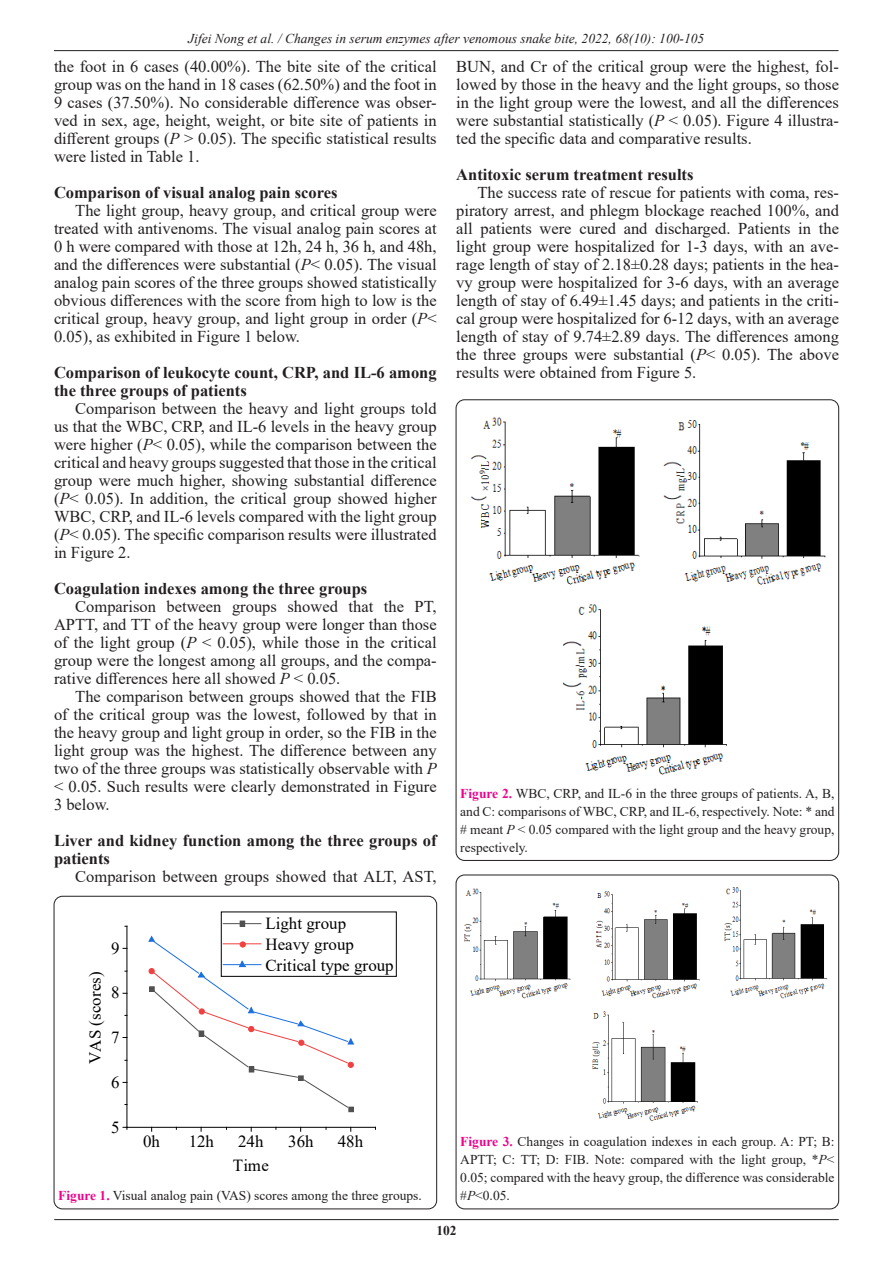
<style>
.page{position:relative;width:893px;height:1263px;background:#fff}
.page>*{position:absolute;margin:0;border:0;box-sizing:border-box;transform-origin:0 0}
.t1{font:16.95px/20.9px "Times New Roman";color:#000}
.t2{font:16.5px/18px "Times New Roman";color:#231f20;text-align:justify}
.t3{font:700 16.5px/18px "Times New Roman";color:#231f20}
.t4{font:13.5px/18px "Times New Roman";color:#231f20;text-align:justify}
.t5{font:italic 13.5px "Times New Roman";color:#231f20}
.t6{font:700 13.5px "Times New Roman";color:#231f20}
.s1{font-style:italic}
.s2{font-weight:700;color:#ed028c}
</style>
<div class="page">
<hr style="left:54px;top:50px;width:784px;height:1px;background:#231f20">
<hr style="left:54px;top:1219px;width:785px;height:1px;background:#231f20">
<div style="left:456px;top:875px;width:383px;height:334px;border:1px solid #231f20;border-radius:9px"></div>
<img style="left:470px;top:417px;width:356px;height:358px">
<div style="left:54px;top:896px;width:383px;height:313px;border:1px solid #231f20;border-radius:9px"></div>
<hr style="left:127px;top:1127px;width:248px;height:1px;background:#000">
<hr style="left:127px;top:926px;width:1px;height:201px;background:#000">
<svg style="left:223px;top:921px;width:38px;height:5px"></svg>
<svg style="left:148px;top:936px;width:206px;height:176px"></svg>
<img style="left:463px;top:887px;width:365px;height:235px">
<p class="t5" style="left:188px;top:29px;width:517px">Jifei Nong et al. / Changes in serum enzymes after venomous snake bite, 2022, 68(10): 100-105</p>
<p class="t2" style="left:456px;top:57px;width:384px">BUN, and Cr of the critical group were the highest, fol&shy;lowed by those in the heavy and the light groups, so those in the light group were the lowest, and all the differences were substantial statistically (<span class="s1">P</span> &lt; 0.05). Figure 4 illustra&shy;ted the specific data and comparative results.</p>
<p class="t3" style="left:456px;top:165px;width:239px">Antitoxic serum treatment results</p>
<p class="t2" style="left:456px;top:183px;width:384px;text-indent:21px">The success rate of rescue for patients with coma, res&shy;piratory arrest, and phlegm blockage reached 100%, and all patients were cured and discharged. Patients in the light group were hospitalized for 1-3 days, with an ave&shy;rage length of stay of 2.18±0.28 days; patients in the hea&shy;vy group were hospitalized for 3-6 days, with an average length of stay of 6.49±1.45 days; and patients in the criti&shy;cal group were hospitalized for 6-12 days, with an average length of stay of 9.74±2.89 days. The differences among the three groups were substantial (<span class="s1">P</span>&lt; 0.05). The above results were obtained from Figure 5.</p>
<p class="t2" style="left:54px;top:57px;width:384px">the foot in 6 cases (40.00%). The bite site of the critical group was on the hand in 18 cases (62.50%) and the foot in 9 cases (37.50%). No considerable difference was obser&shy;ved in sex, age, height, weight, or bite site of patients in different groups (<span class="s1">P</span> &gt; 0.05). The specific statistical results were listed in Table 1.</p>
<p class="t3" style="left:54px;top:183px;width:285px">Comparison of visual analog pain scores</p>
<p class="t2" style="left:54px;top:201px;width:384px;text-indent:21px">The light group, heavy group, and critical group were treated with antivenoms. The visual analog pain scores at 0 h were compared with those at 12h, 24 h, 36 h, and 48h, and the differences were substantial (<span class="s1">P</span>&lt; 0.05). The visual analog pain scores of the three groups showed statistically obvious differences with the score from high to low is the critical group, heavy group, and light group in order (<span class="s1">P</span>&lt; 0.05), as exhibited in Figure 1 below.</p>
<p class="t3" style="left:54px;top:363px;width:384px">Comparison of leukocyte count, CRP, and IL-6 among the three groups of patients</p>
<p class="t2" style="left:54px;top:399px;width:384px;text-indent:21px">Comparison between the heavy and light groups told us that the WBC, CRP, and IL-6 levels in the heavy group were higher (<span class="s1">P</span>&lt; 0.05), while the comparison between the critical and heavy groups suggested that those in the critical group were much higher, showing substantial difference (<span class="s1">P</span>&lt; 0.05). In addition, the critical group showed higher WBC, CRP, and IL-6 levels compared with the light group (<span class="s1">P</span>&lt; 0.05). The specific comparison results were illustrated in Figure 2.</p>
<p class="t3" style="left:54px;top:579px;width:315px">Coagulation indexes among the three groups</p>
<p class="t2" style="left:54px;top:597px;width:384px;text-indent:21px">Comparison between groups showed that the PT, APTT, and TT of the heavy group were longer than those of the light group (<span class="s1">P</span> &lt; 0.05), while those in the critical group were the longest among all groups, and the compa&shy;rative differences here all showed <span class="s1">P</span> &lt; 0.05.</p>
<p class="t2" style="left:54px;top:687px;width:384px;text-indent:21px">The comparison between groups showed that the FIB of the critical group was the lowest, followed by that in the heavy group and light group in order, so the FIB in the light group was the highest. The difference between any two of the three groups was statistically observable with <span class="s1">P </span>&lt; 0.05. Such results were clearly demonstrated in Figure 3 below.</p>
<p class="t3" style="left:54px;top:831px;width:384px">Liver and kidney function among the three groups of patients</p>
<p class="t2" style="left:75px;top:867px;width:363px">Comparison between groups showed that ALT, AST,</p>
<p class="t4" style="left:460px;top:784px;width:376px"><span class="s2">Figure 2.</span> WBC, CRP, and IL-6 in the three groups of patients. A, B, and C: comparisons of WBC, CRP, and IL-6, respectively. Note: * and # meant <span class="s1">P</span> &lt; 0.05 compared with the light group and the heavy group, respectively.</p>
<p class="t1" style="left:111px;top:937px;width:10px">9</p>
<p class="t1" style="left:84px;top:1063px;width:94px;rotate:-90deg">VAS (scores)</p>
<p class="t1" style="left:111px;top:982px;width:10px">8</p>
<p class="t1" style="left:111px;top:1026px;width:10px">7</p>
<p class="t1" style="left:111px;top:1071px;width:10px">6</p>
<p class="t1" style="left:111px;top:1116px;width:10px">5</p>
<p class="t1" style="left:266px;top:912px;width:130px">Light group<br>Heavy group<br>Critical type group</p>
<p class="t1" style="left:143px;top:1130px;width:18px">0h</p>
<p class="t1" style="left:189px;top:1130px;width:27px">12h</p>
<p class="t1" style="left:238px;top:1130px;width:27px">24h</p>
<p class="t1" style="left:288px;top:1130px;width:27px">36h</p>
<p class="t1" style="left:338px;top:1130px;width:27px">48h</p>
<p class="t1" style="left:233px;top:1154px;width:38px">Time</p>
<p class="t4" style="left:460px;top:1132px;width:376px"><span class="s2">Figure 3.</span> Changes in coagulation indexes in each group. A: PT; B:<br>APTT; C: TT; D: FIB. Note: compared with the light group, *<span class="s1">P</span>&lt; 0.05; compared with the heavy group, the difference was considerable</p>
<p class="t4" style="left:58px;top:1186px;width:365px"><span class="s2">Figure 1.</span> Visual analog pain (VAS) scores among the three groups.</p>
<p class="t4" style="left:460px;top:1186px;width:51px">#<span class="s1">P</span>&lt;0.05.</p>
<p class="t6" style="left:436px;top:1220px;width:22px">102</p>
</div>
